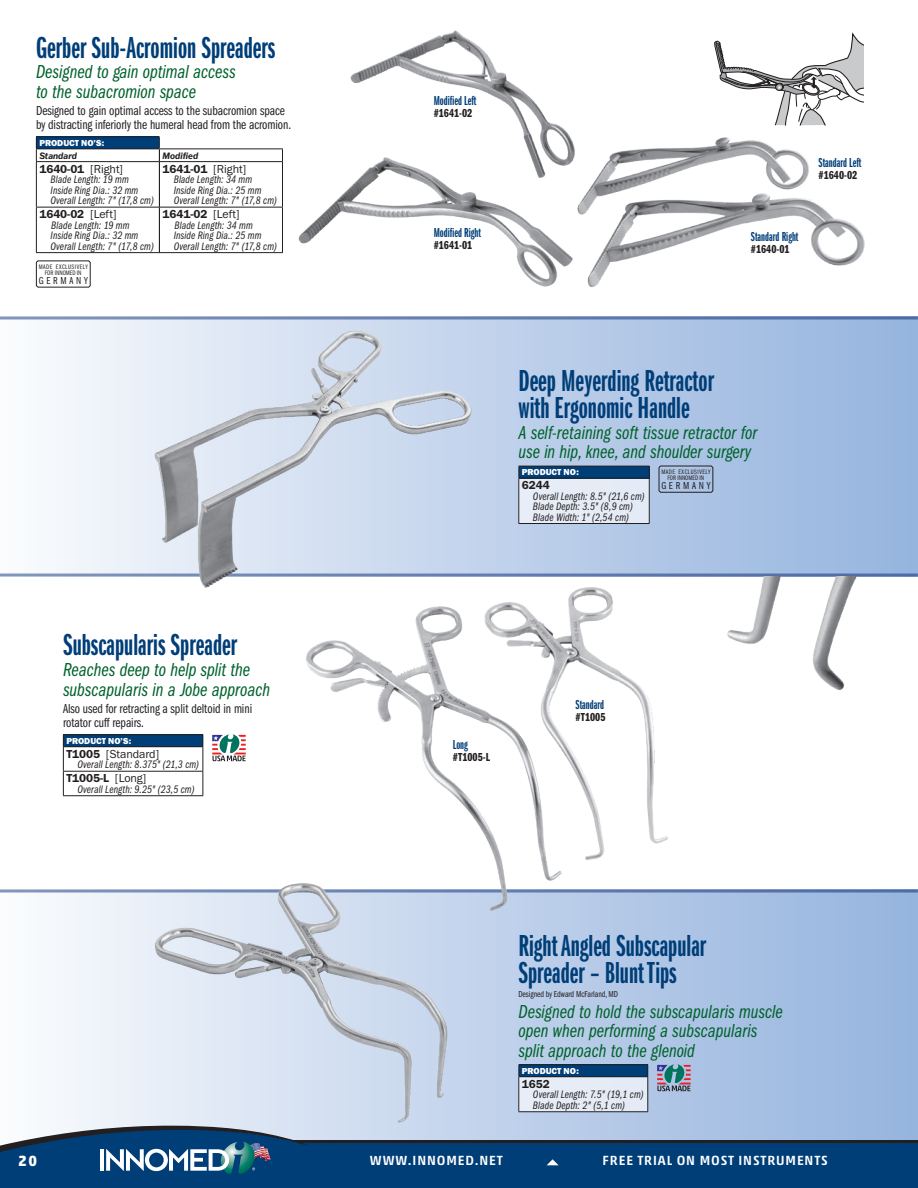
<style>
.page{position:relative;width:918px;height:1188px;background:#fff}
.page>*{position:absolute;margin:0;border:0;box-sizing:border-box;transform-origin:0 0}
.t1{font:31.5px/27px "ITC Franklin Gothic Std Dm X Cp";color:#003e78}
.t2{font:19.5px/19.5px "ITC Franklin Gothic Std Bk Cp It";color:#00622c}
.t3{font:700 15px "Akko Std";color:#fff}
.t4{font:13.5px/14.2px "ITC Franklin Gothic Std Bk Cp";letter-spacing:-.005em;color:#231f20}
.t5{font:13.5px "ITC Franklin Gothic Std Dm X Cp";color:#003e78}
.t6{font:500 13.5px "Akko Std";letter-spacing:.065em;color:#fff}
.t7{font:12px "Franklin Gothic URW Dem";letter-spacing:-.005em;color:#231f20}
.t8{font:12px "Franklin Gothic URW Com Dem";color:#231f20}
.t9{font:12px "Franklin Gothic URW Boo";letter-spacing:-.005em;color:#231f20}
.t10{font:11.25px/10.5px "ITC Franklin Gothic Std Bk Cp It";letter-spacing:.01em;color:#231f20}
.t11{font:10.5px "ITC Franklin Gothic Std Bk Cp";letter-spacing:.265em;color:#231f20}
.t12{font:9px "Franklin Gothic URW Hea";letter-spacing:-.005em;color:#fff}
.t13{font:9px "ITC Franklin Gothic Std Bk Cp";letter-spacing:-.005em;color:#231f20}
.t14{font:italic 700 9px "Franklin Gothic ATF";letter-spacing:-.005em;color:#231f20;scale:.91 1}
.t15{font:6.75px/6px "ITC Franklin Gothic Std Bk Cp";letter-spacing:.075em;color:#231f20;text-align:center}
.s1{font-family:"Franklin Gothic URW Boo"}
.s2{font-family:"Franklin Gothic URW Dem"}
</style>
<div class="page">
<svg style="left:0;top:892px;width:918px;height:233px"></svg>
<div style="left:0;top:316px;width:918px;height:261px;background:linear-gradient(to right,#f9fafd,#94b3dd)"></div>
<hr style="left:0;top:890px;width:918px;height:2px;background:#8598be">
<hr style="left:0;top:574px;width:918px;height:3px;background:#8598be">
<svg style="left:0;top:316px;width:918px;height:4px;background:#7e94bf"></svg>
<img style="left:350px;top:30px;width:223px;height:125px">
<img style="left:298px;top:155px;width:275px;height:132px">
<img style="left:153px;top:328px;width:320px;height:260px">
<img style="left:305px;top:585px;width:365px;height:328px">
<img style="left:727px;top:577px;width:130px;height:113px">
<div style="left:63px;top:735px;width:140px;height:12px;background:#003e78"></div>
<hr style="left:63px;top:771px;width:140px;height:1px;background:#231f20">
<hr style="left:63px;top:795px;width:140px;height:1px;background:#231f20">
<hr style="left:63px;top:734px;width:140px;height:1px;background:#231f20">
<svg style="left:63px;top:735px;width:1px;height:60px"></svg>
<svg style="left:202px;top:735px;width:1px;height:60px"></svg>
<hr style="left:63px;top:746px;width:140px;height:1px;background:#231f20">
<svg style="left:212px;top:734px;width:34px;height:27px"></svg>
<img style="left:153px;top:882px;width:297px;height:243px">
<svg style="left:657px;top:1064px;width:34px;height:27px"></svg>
<div style="left:518px;top:1064px;width:130px;height:48px;background:#e5ecf6"></div>
<div style="left:519px;top:1065px;width:129px;height:12px;background:#003e78"></div>
<hr style="left:518px;top:1077px;width:1px;height:34px;background:#231f20">
<hr style="left:647px;top:1077px;width:1px;height:34px;background:#231f20">
<hr style="left:518px;top:1111px;width:130px;height:1px;background:#231f20">
<hr style="left:518px;top:1064px;width:130px;height:1px;background:#231f20">
<hr style="left:518px;top:1076px;width:130px;height:1px;background:#231f20">
<div style="left:518px;top:466px;width:132px;height:58px;background:#e5ecf6"></div>
<div style="left:519px;top:466px;width:130px;height:12px;background:#003e78"></div>
<hr style="left:518px;top:523px;width:132px;height:1px;background:#231f20">
<hr style="left:518px;top:478px;width:1px;height:45px;background:#231f20">
<hr style="left:649px;top:478px;width:1px;height:45px;background:#231f20">
<hr style="left:518px;top:466px;width:132px;height:1px;background:#231f20">
<svg style="left:518px;top:466px;width:1px;height:12px"></svg>
<svg style="left:649px;top:466px;width:1px;height:12px"></svg>
<hr style="left:518px;top:478px;width:132px;height:1px;background:#231f20">
<svg style="left:658px;top:465px;width:56px;height:28px;background:#9fb3d1"></svg>
<img style="left:573px;top:137px;width:292px;height:150px">
<svg style="left:714px;top:33px;width:150px;height:92px"></svg>
<div style="left:36px;top:137px;width:123px;height:12px;background:#003e78"></div>
<hr style="left:36px;top:162px;width:1px;height:45px;background:#231f20">
<hr style="left:36px;top:208px;width:1px;height:44px;background:#231f20">
<hr style="left:36px;top:161px;width:124px;height:1px;background:#231f20">
<hr style="left:36px;top:136px;width:124px;height:1px;background:#231f20">
<svg style="left:36px;top:137px;width:1px;height:24px"></svg>
<hr style="left:36px;top:148px;width:124px;height:1px;background:#231f20">
<hr style="left:36px;top:207px;width:124px;height:1px;background:#231f20">
<hr style="left:36px;top:252px;width:124px;height:1px;background:#231f20">
<svg style="left:159px;top:137px;width:1px;height:24px"></svg>
<svg style="left:282px;top:149px;width:1px;height:12px"></svg>
<hr style="left:159px;top:162px;width:1px;height:45px;background:#231f20">
<hr style="left:282px;top:162px;width:1px;height:45px;background:#231f20">
<hr style="left:159px;top:208px;width:1px;height:44px;background:#231f20">
<hr style="left:282px;top:208px;width:1px;height:44px;background:#231f20">
<hr style="left:159px;top:161px;width:124px;height:1px;background:#231f20">
<hr style="left:159px;top:148px;width:124px;height:1px;background:#231f20">
<hr style="left:159px;top:207px;width:124px;height:1px;background:#231f20">
<hr style="left:159px;top:252px;width:124px;height:1px;background:#231f20">
<svg style="left:36px;top:260px;width:55px;height:28px"></svg>
<svg style="left:0;top:1125px;width:918px;height:63px;background:#2e5e8d"></svg>
<h1 class="t1" style="left:36px;top:34px;width:241px">Gerber Sub-Acromion Spreaders</h1>
<h2 class="t2" style="left:36px;top:63px;width:201px">Designed to gain optimal access to the subacromion space</h2>
<p class="t12" style="left:39px;top:137px;width:67px">PRODUCT NO’S:</p>
<p class="t14" style="left:39px;top:149px;width:43px">Standard</p>
<p class="t7" style="left:39px;top:161px;width:85px">1640-01 <span class="s1">[Right]</span></p>
<p class="t10" style="left:51px;top:174px;width:105px">Blade Length: 19 mm<br>Inside Ring Dia.: 32 mm<br>Overall Length: 7" (17,8 cm)</p>
<p class="t7" style="left:39px;top:207px;width:79px">1640-02 <span class="s1">[Left]</span></p>
<p class="t10" style="left:51px;top:220px;width:105px">Blade Length: 19 mm<br>Inside Ring Dia.: 32 mm<br>Overall Length: 7" (17,8 cm)</p>
<p class="t4" style="left:36px;top:103px;width:257px">Designed to gain optimal access to the subacromion space by distracting inferiorly the humeral head from the acromion.</p>
<p class="t14" style="left:162px;top:149px;width:41px">Modified</p>
<p class="t7" style="left:162px;top:161px;width:85px">1641-01 <span class="s1">[Right]</span></p>
<p class="t10" style="left:174px;top:174px;width:105px">Blade Length: 34 mm<br>Inside Ring Dia.: 25 mm<br>Overall Length: 7" (17,8 cm)</p>
<p class="t7" style="left:162px;top:207px;width:79px">1641-02 <span class="s1">[Left]</span></p>
<p class="t10" style="left:174px;top:220px;width:105px">Blade Length: 34 mm<br>Inside Ring Dia.: 25 mm<br>Overall Length: 7" (17,8 cm)</p>
<p class="t15" style="left:39px;top:264px;width:51px">MADE EXCLUSIVELY<br>FOR INNOMED IN</p>
<p class="t11" style="left:39px;top:274px;width:51px">GERMANY</p>
<h1 class="t1" style="left:63px;top:632px;width:176px">Subscapularis Spreader</h1>
<h2 class="t2" style="left:63px;top:660px;width:209px">Reaches deep to help split the subscapularis in a Jobe approach</h2>
<p class="t4" style="left:63px;top:701px;width:191px">Also used for retracting a split deltoid in mini rotator cuff repairs.</p>
<p class="t12" style="left:66px;top:735px;width:67px">PRODUCT NO’S:</p>
<p class="t9" style="left:66px;top:746px;width:94px"><span class="s2">T1005</span> [Standard]</p>
<p class="t10" style="left:78px;top:759px;width:123px">Overall Length: 8.375" (21,3 cm)</p>
<p class="t7" style="left:66px;top:771px;width:81px">T1005-L <span class="s1">[Long]</span></p>
<p class="t10" style="left:78px;top:784px;width:118px">Overall Length: 9.25" (23,5 cm)</p>
<p class="t5" style="left:434px;top:93px;width:44px">Modified Left</p>
<p class="t8" style="left:434px;top:105px;width:40px">#1641-02</p>
<p class="t5" style="left:434px;top:225px;width:49px">Modified Right</p>
<p class="t8" style="left:434px;top:236px;width:40px">#1641-01</p>
<p class="t5" style="left:819px;top:156px;width:44px">Standard Left</p>
<p class="t8" style="left:819px;top:167px;width:40px">#1640-02</p>
<p class="t5" style="left:751px;top:230px;width:49px">Standard Right</p>
<p class="t8" style="left:751px;top:241px;width:40px">#1640-01</p>
<h1 class="t1" style="left:518px;top:367px;width:197px">Deep Meyerding Retractor with Ergonomic Handle</h1>
<h2 class="t2" style="left:518px;top:423px;width:241px">A self-retaining soft tissue retractor for use in hip, knee, and shoulder surgery</h2>
<p class="t12" style="left:522px;top:466px;width:59px">PRODUCT NO:</p>
<p class="t7" style="left:522px;top:478px;width:29px">6244</p>
<p class="t10" style="left:533px;top:491px;width:113px">Overall Length: 8.5" (21,6 cm)<br>Blade Depth: 3.5" (8,9 cm)<br>Blade Width: 1" (2,54 cm)</p>
<p class="t15" style="left:661px;top:469px;width:51px">MADE EXCLUSIVELY<br>FOR INNOMED IN</p>
<p class="t11" style="left:661px;top:480px;width:51px">GERMANY</p>
<p class="t5" style="left:453px;top:737px;width:16px">Long</p>
<p class="t8" style="left:453px;top:748px;width:39px">#T1005-L</p>
<p class="t5" style="left:576px;top:697px;width:30px">Standard</p>
<p class="t8" style="left:576px;top:709px;width:31px">#T1005</p>
<h1 class="t1" style="left:518px;top:933px;width:189px">Right Angled Subscapular<br>Spreader – Blunt Tips</h1>
<p class="t13" style="left:518px;top:989px;width:101px">Designed by Edward McFarland, MD</p>
<h2 class="t2" style="left:518px;top:1002px;width:266px">Designed to hold the subscapularis muscle open when performing a subscapularis split approach to the glenoid</h2>
<p class="t12" style="left:522px;top:1065px;width:59px">PRODUCT NO:</p>
<p class="t7" style="left:522px;top:1076px;width:29px">1652</p>
<p class="t10" style="left:533px;top:1089px;width:112px">Overall Length: 7.5" (19,1 cm)<br>Blade Depth: 2" (5,1 cm)</p>
<h3 class="t3" style="left:18px;top:1152px;width:21px">20</h3>
<p class="t6" style="left:370px;top:1152px;width:134px">WWW.INNOMED.NET</p>
<p class="t6" style="left:603px;top:1152px;width:227px">FREE TRIAL ON MOST INSTRUMENTS</p>
</div>
